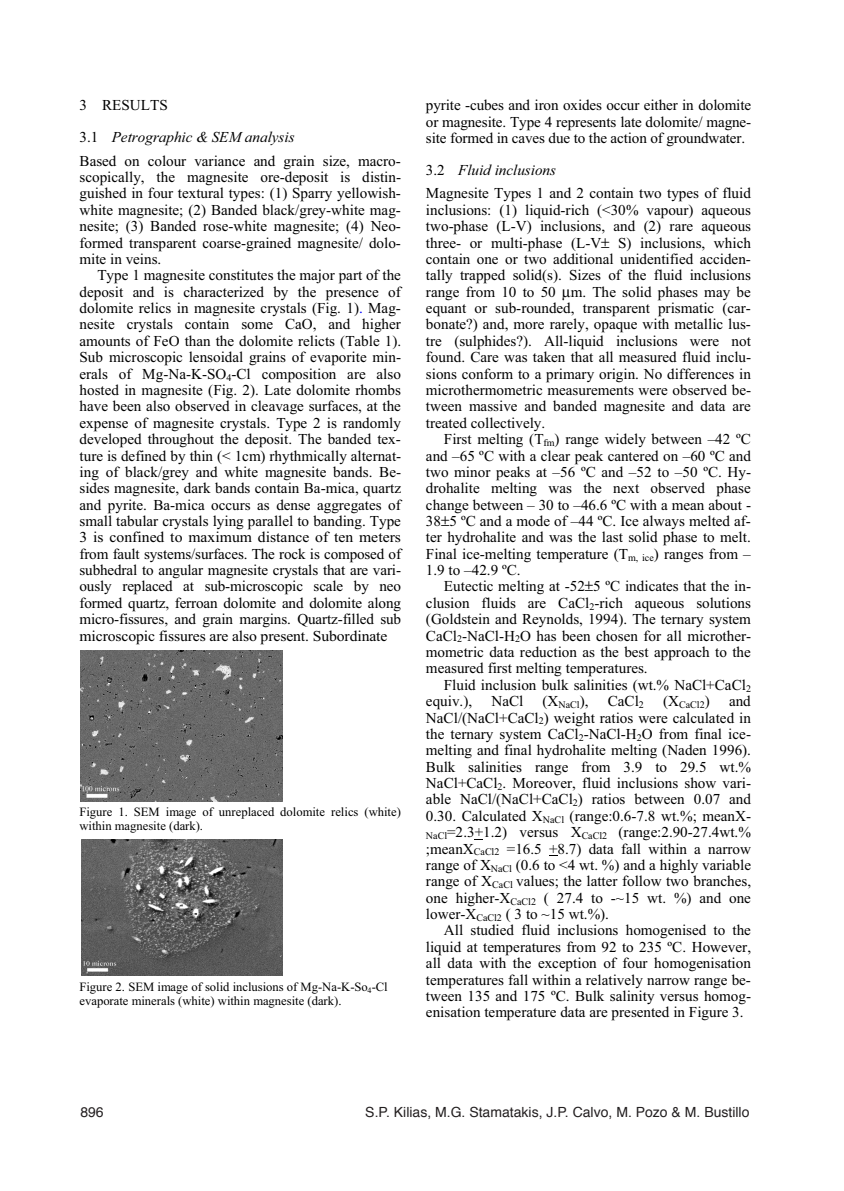
<style>
.page{position:relative;width:844px;height:1191px;background:#fff}
.page>*{position:absolute;margin:0;border:0;box-sizing:border-box;transform-origin:0 0}
.t1{font:15.05px/16.4px "Times New Roman";color:#000;text-align:justify}
.t2{font:italic 15.05px/31.5px "Times New Roman";color:#000}
.t3{font:14px "Helvetica";color:#231f20}
.t4{font:12.6px/13.8px "Times New Roman";color:#000}
.t5{font:9.97px "Times New Roman";color:#000}
.s1{font-style:normal}
.s2{color:#00f}
.s3{font-style:italic}
</style>
<div class="page">
<img style="left:80px;top:650px;width:202px;height:151px">
<img style="left:81px;top:839px;width:201px;height:136px">
<p class="t2" style="left:79px;top:91px;width:216px"><span class="s1">3 RESULTS<br>3.1</span> Petrographic &amp; SEM analysis</p>
<p class="t1" style="left:79px;top:154px;width:323px">Based on colour variance and grain size, macro&shy;scopically, the magnesite ore-deposit is distin&shy;guished in four textural types: (1) Sparry yellowish&shy;white magnesite; (2) Banded black/grey-white mag&shy;nesite; (3) Banded rose-white magnesite; (4) Neo&shy;formed transparent coarse-grained magnesite/ dolo&shy;mite in veins.</p>
<p class="t1" style="left:79px;top:268px;width:323px;text-indent:18px">Type 1 magnesite constitutes the major part of the deposit and is characterized by the presence of dolomite relics in magnesite crystals (Fig. 1)<span class="s2">.</span> Mag&shy;nesite crystals contain some CaO, and higher amounts of FeO than the dolomite relicts (Table 1).<br>Sub microscopic lensoidal grains of evaporite min&shy;erals of Mg-Na-K-SO<sub>4</sub>-Cl composition are also hosted in magnesite (Fig. 2). Late dolomite rhombs have been also observed in cleavage surfaces, at the expense of magnesite crystals. Type 2 is randomly developed throughout the deposit. The banded tex&shy;ture is defined by thin (&lt; 1cm) rhythmically alternat&shy;ing of black/grey and white magnesite bands. Be&shy;sides magnesite, dark bands contain Ba-mica, quartz and pyrite. Ba-mica occurs as dense aggregates of small tabular crystals lying parallel to banding. Type 3 is confined to maximum distance of ten meters from fault systems/surfaces. The rock is composed of subhedral to angular magnesite crystals that are vari&shy;ously replaced at sub-microscopic scale by neo formed quartz, ferroan dolomite and dolomite along micro-fissures, and grain margins. Quartz-filled sub microscopic fissures are also present. Subordinate</p>
<p class="t4" style="left:79px;top:806px;width:323px">Figure 1. SEM image of unreplaced dolomite relics (white) within magnesite (dark).</p>
<p class="t4" style="left:79px;top:981px;width:310px">Figure 2. SEM image of solid inclusions of Mg-Na-K-So<sub>4</sub>-Cl evaporate minerals (white) within magnesite (dark).</p>
<p class="t1" style="left:426px;top:98px;width:327px">pyrite -cubes and iron oxides occur either in dolomite or magnesite. Type 4 represents late dolomite/ magne&shy;site formed in caves due to the action of groundwater.</p>
<p class="t1" style="left:426px;top:159px;width:326px;line-height:23.8px">3.2 <span class="s3">Fluid inclusions<br></span>Magnesite Types 1 and 2 contain two types of fluid</p>
<p class="t1" style="left:426px;top:203px;width:326px">inclusions: (1) liquid-rich (&lt;30% vapour) aqueous two-phase (L-V) inclusions, and (2) rare aqueous three- or multi-phase (L-V S) inclusions, which contain one or two additional unidentified acciden&shy;tally trapped solid(s). Sizes of the fluid inclusions range from 10 to 50 m. The solid phases may be equant or sub-rounded, transparent prismatic (car&shy;bonate?) and, more rarely, opaque with metallic lus&shy;tre (sulphides?). All-liquid inclusions were not found. Care was taken that all measured fluid inclu&shy;sions conform to a primary origin. No differences in microthermometric measurements were observed be&shy;tween massive and banded magnesite and data are treated collectively.</p>
<p class="t1" style="left:426px;top:432px;width:326px;text-indent:18px">First melting (T<sub>fm</sub>) range widely between –42 ºC and –65 ºC with a clear peak cantered on –60 ºC and two minor peaks at –56 ºC and –52 to –50 ºC. Hy&shy;drohalite melting was the next observed phase change between – 30 to –46.6 ºC with a mean about - 38 5 ºC and a mode of –44 ºC. Ice always melted af&shy;ter hydrohalite and was the last solid phase to melt.<br>Final ice-melting temperature (T<sub>m,</sub> <sub>ice</sub>) ranges from – 1.9 to –42.9 ºC.</p>
<p class="t1" style="left:426px;top:579px;width:326px;text-indent:18px">Eutectic melting at -52 5 ºC indicates that the in&shy;clusion fluids are CaCl<sub>2</sub>-rich aqueous solutions (Goldstein and Reynolds, 1994). The ternary system CaCl<sub>2</sub>-NaCl-H<sub>2</sub>O has been chosen for all microther&shy;mometric data reduction as the best approach to the measured first melting temperatures.</p>
<p class="t1" style="left:426px;top:678px;width:326px;text-indent:18px">Fluid inclusion bulk salinities (wt.% NaCl+CaCl<sub>2 </sub>equiv.),</p>
<p class="t1" style="left:491px;top:694px;width:33px">NaCl</p>
<p class="t1" style="left:542px;top:694px;width:47px">(X<sub>NaCl</sub>),</p>
<p class="t1" style="left:607px;top:694px;width:38px">CaCl<sub>2</sub></p>
<p class="t5" style="left:663px;top:701px;width:48px"><sup>(X</sup>CaCl2<sup>)</sup></p>
<p class="t1" style="left:426px;top:694px;width:326px;text-indent:303px">and NaCl/(NaCl+CaCl<sub>2</sub>) weight ratios were calculated in the ternary system CaCl<sub>2</sub>-NaCl-H<sub>2</sub>O from final ice&shy;melting and final hydrohalite melting (Naden 1996).<br>Bulk salinities range from 3.9 to 29.5 wt.% NaCl+CaCl<sub>2</sub>. Moreover, fluid inclusions show vari&shy;able NaCl/(NaCl+CaCl<sub>2</sub>) ratios between 0.07 and 0.30. Calculated X<sub>NaCl</sub> (range:0.6-7.8 wt.%; meanX-<sub>NaCl</sub>=2.3+1.2) versus X<sub>CaCl2</sub> (range:2.90-27.4wt.% ;meanX<sub>CaCl2</sub> =16.5 +8.7) data fall within a narrow range of X<sub>NaCl</sub> (0.6 to &lt;4 wt. %) and a highly variable range of X<sub>CaCl</sub> values; the latter follow two branches, one higher-X<sub>CaCl2</sub> ( 27.4 to -~15 wt. %) and one lower-X<sub>CaCl2</sub> ( 3 to ~15 wt.%).</p>
<p class="t1" style="left:426px;top:923px;width:326px;text-indent:18px">All studied fluid inclusions homogenised to the liquid at temperatures from 92 to 235 ºC. However, all data with the exception of four homogenisation temperatures fall within a relatively narrow range be&shy;tween 135 and 175 ºC. Bulk salinity versus homog&shy;enisation temperature data are presented in Figure 3.</p>
<p class="t3" style="left:80px;top:1106px;width:25px">896</p>
<p class="t3" style="left:365px;top:1106px;width:385px">S.P. Kilias, M.G. Stamatakis, J.P. Calvo, M. Pozo &amp; M. Bustillo</p>
</div>
